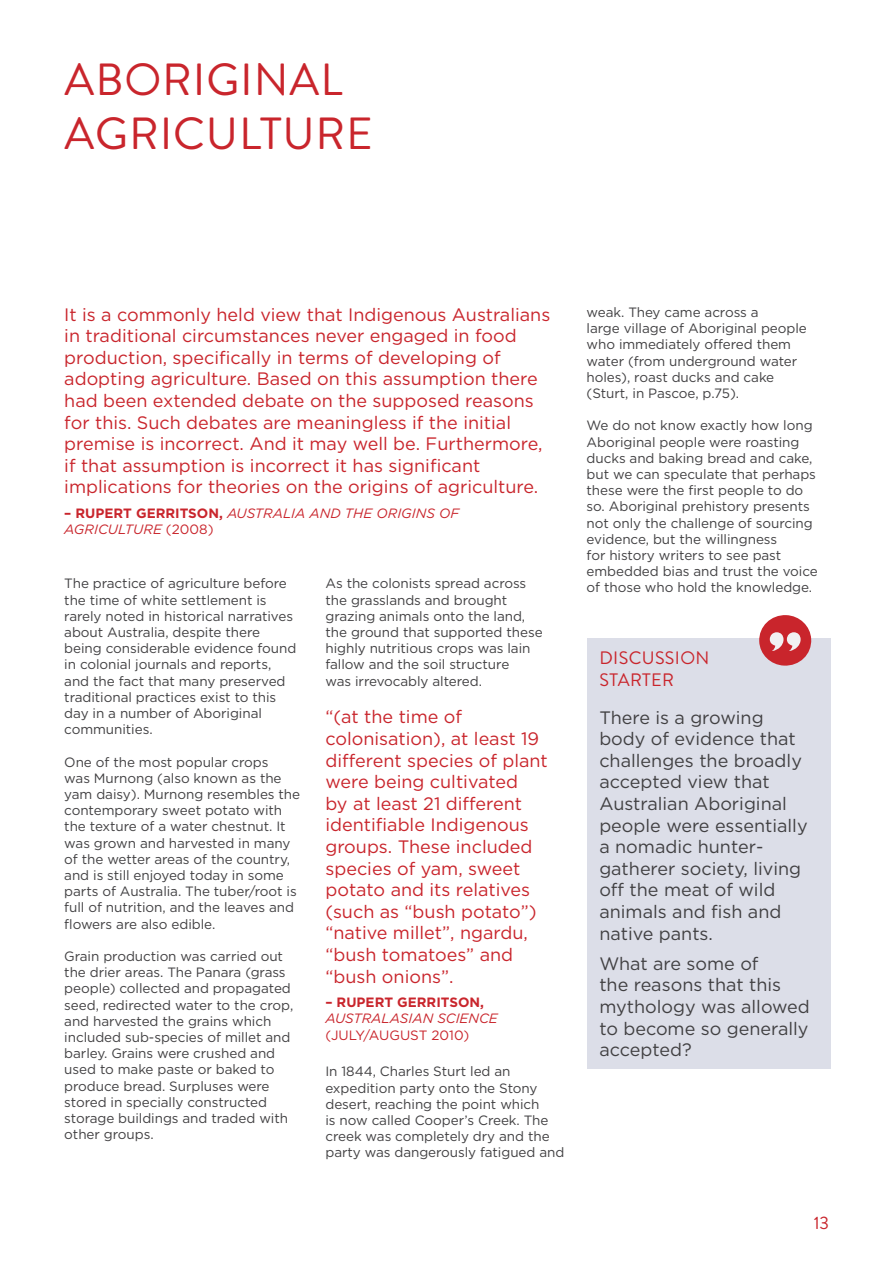
<style>
.page{position:relative;width:893px;height:1263px;background:#fff}
.page>*{position:absolute;margin:0;border:0;box-sizing:border-box;transform-origin:0 0}
.t1{font:45px/54px "Brandon Grotesque";letter-spacing:.02em;color:#c9252c}
.t2{font:18px/21.6px "Gotham";color:#c9252c}
.t3{font:18px/21.6px "Gotham";color:#414042}
.t4{font:18px/21.6px "Brandon Grotesque";letter-spacing:.02em;color:#c9252c}
.t5{font:13.5px/16.2px "Gotham";letter-spacing:-.005em;color:#414042}
.t6{font:italic 13.5px/16.2px "Gotham";color:#c9252c}
.t7{font:700 13.5px "Gotham";color:#c9252c}
.t8{font:13.5px "Gotham";color:#c9252c}
.s1{font-weight:700;font-style:normal}
.s2{font-style:normal}
</style>
<div class="page">
<div style="left:587px;top:639px;width:243px;height:430px;background:#dcdee8"></div>
<svg style="left:759px;top:615px;width:53px;height:51px"></svg>
<h1 class="t1" style="left:65px;top:53px;width:310px">ABORIGINAL<br>AGRICULTURE</h1>
<p class="t2" style="left:64px;top:303px;width:487px">It is a commonly held view that Indigenous Australians in traditional circumstances never engaged in food production, specifically in terms of developing of adopting agriculture. Based on this assumption there had been extended debate on the supposed reasons for this. Such debates are meaningless if the initial premise is incorrect. And it may well be. Furthermore, if that assumption is incorrect it has significant implications for theories on the origins of agriculture.</p>
<p class="t6" style="left:64px;top:505px;width:396px"><span class="s1">– RUPERT GERRITSON,</span> AUSTRALIA AND THE ORIGINS OF<br>AGRICULTURE <span class="s2">(2008)</span></p>
<p class="t5" style="left:64px;top:575px;width:234px">The practice of agriculture before the time of white settlement is rarely noted in historical narratives about Australia, despite there being considerable evidence found in colonial journals and reports, and the fact that many preserved traditional practices exist to this day in a number of Aboriginal communities.</p>
<p class="t5" style="left:64px;top:753px;width:237px">One of the most popular crops<br>was Murnong (also known as the yam daisy). Murnong resembles the contemporary sweet potato with the texture of a water chestnut. It was grown and harvested in many of the wetter areas of the country, and is still enjoyed today in some parts of Australia. The tuber/root is full of nutrition, and the leaves and flowers are also edible.</p>
<p class="t5" style="left:64px;top:948px;width:230px">Grain production was carried out the drier areas. The Panara (grass people) collected and propagated seed, redirected water to the crop, and harvested the grains which included sub-species of millet and barley. Grains were crushed and used to make paste or baked to produce bread. Surpluses were stored in specially constructed storage buildings and traded with other groups.</p>
<p class="t5" style="left:325px;top:575px;width:219px">As the colonists spread across the grasslands and brought grazing animals onto the land, the ground that supported these highly nutritious crops was lain fallow and the soil structure<br>was irrevocably altered.</p>
<p class="t2" style="left:325px;top:706px;width:224px">“(at the time of colonisation), at least 19 different species of plant were being cultivated<br>by at least 21 different identifiable Indigenous groups. These included species of yam, sweet potato and its relatives (such as “bush potato”) “native millet”, ngardu, “bush tomatoes” and “bush onions”.</p>
<p class="t7" style="left:325px;top:993px;width:160px">– RUPERT GERRITSON,</p>
<p class="t6" style="left:325px;top:1010px;width:174px">AUSTRALASIAN SCIENCE</p>
<p class="t8" style="left:325px;top:1026px;width:146px">(JULY/AUGUST 2010)</p>
<p class="t5" style="left:325px;top:1063px;width:240px">In 1844, Charles Sturt led an expedition party onto the Stony desert, reaching the point which<br>is now called Cooper’s Creek. The creek was completely dry and the party was dangerously fatigued and</p>
<p class="t5" style="left:587px;top:304px;width:222px">weak. They came across a<br>large village of Aboriginal people who immediately offered them water (from underground water holes), roast ducks and cake (Sturt, in Pascoe, p.75).</p>
<p class="t5" style="left:587px;top:417px;width:233px">We do not know exactly how long<br>Aboriginal people were roasting ducks and baking bread and cake, but we can speculate that perhaps these were the first people to do so. Aboriginal prehistory presents not only the challenge of sourcing evidence, but the willingness<br>for history writers to see past embedded bias and trust the voice of those who hold the knowledge.</p>
<h2 class="t4" style="left:599px;top:647px;width:111px">DISCUSSION<br>STARTER</h2>
<h2 class="t3" style="left:599px;top:706px;width:210px">There is a growing body of evidence that challenges the broadly accepted view that<br>Australian Aboriginal people were essentially a nomadic hunter&shy;gatherer society, living off the meat of wild animals and fish and native pants.</h2>
<h2 class="t3" style="left:599px;top:952px;width:212px">What are some of<br>the reasons that this mythology was allowed to become so generally accepted?</h2>
<h2 class="t4" style="left:814px;top:1212px;width:17px">13</h2>
</div>
